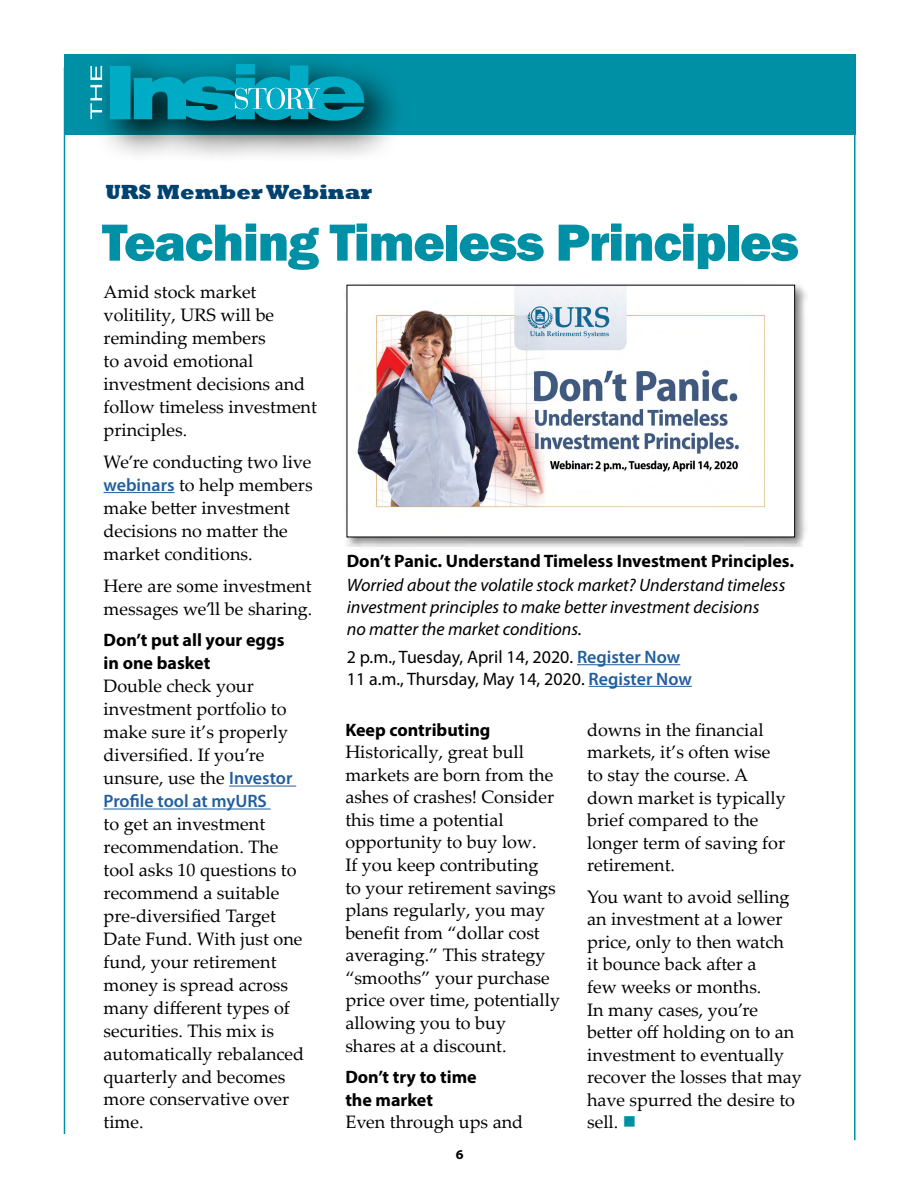
<style>
.page{position:relative;width:918px;height:1188px;background:#fff}
.page>*{position:absolute;margin:0;border:0;box-sizing:border-box;transform-origin:0 0}
.t1{font:800 54px "Franklin Gothic";letter-spacing:-.025em;color:#0090a5}
.t2{font:800 21px "Rockwell";color:#004270}
.t3{font:18px/22.5px "Palatino Linotype";color:#000}
.t4{font:italic 18px/21.6px "Myriad Pro";color:#000}
.t5{font:700 18px/23px "Myriad Pro";color:#000}
.t6{font:18px/21.6px "Myriad Pro";color:#000}
.t7{font:600 18px "Myriad Pro";color:#215e9e}
.t8{font:700 semi-expanded 13.5px "Myriad Pro";color:#000}
.s1{font-family:"Myriad Pro";font-weight:600;color:#215e9e}
.s2{font-weight:600;color:#215e9e}
.s3{color:#0090a5}
</style>
<div class="page">
<hr style="left:64px;top:68px;width:1px;height:1066px;background:#0090a5">
<div style="left:64px;top:54px;width:792px;height:81px;background:#0090a5"></div>
<svg style="left:100px;top:61px;width:295px;height:96px"></svg>
<svg style="left:110px;top:64px;width:254px;height:57px;background:#0896ab"></svg>
<svg style="left:90px;top:66px;width:12px;height:53px"></svg>
<hr style="left:854px;top:74px;width:2px;height:1066px;background:#0090a5">
<hr style="left:104px;top:492px;width:71px;height:1px;background:#215e9e">
<hr style="left:229px;top:786px;width:67px;height:1px;background:#215e9e">
<hr style="left:104px;top:809px;width:167px;height:1px;background:#215e9e">
<div style="left:343px;top:282px;width:465px;height:268px;background:#000;opacity:.5"></div>
<img style="left:349px;top:287px;width:444px;height:248px">
<hr style="left:577px;top:664px;width:103px;height:1px;background:#215e9e">
<hr style="left:589px;top:686px;width:103px;height:1px;background:#215e9e">
<p class="t2" style="left:105px;top:180px;width:268px">URS Member Webinar</p>
<h1 class="t1" style="left:102px;top:208px;width:698px">Teaching Timeless Principles</h1>
<p class="t3" style="left:104px;top:280px;width:215px;line-height:23px">Amid stock market volitility, URS will be reminding members<br>to avoid emotional investment decisions and follow timeless investment principles.</p>
<p class="t3" style="left:104px;top:450px;width:211px;line-height:23px">We’re conducting two live <span class="s1">webinars</span> to help members make better investment decisions no matter the market conditions.</p>
<p class="t3" style="left:104px;top:573px;width:210px;line-height:23px">Here are some investment messages we’ll be sharing.</p>
<p class="t5" style="left:104px;top:628px;width:182px">Don’t put all your eggs in one basket</p>
<p class="t3" style="left:104px;top:674px;width:190px;line-height:23px">Double check your investment portfolio to make sure it’s properly diversified. If you’re unsure, use the <span class="s1">Investor</span></p>
<p class="t7" style="left:104px;top:790px;width:165px">Profile tool at myURS</p>
<p class="t3" style="left:104px;top:812px;width:202px;line-height:23px">to get an investment recommendation. The tool asks 10 questions to recommend a suitable pre-diversified Target<br>Date Fund. With just one fund, your retirement money is spread across many different types of securities. This mix is automatically rebalanced quarterly and becomes more conservative over time.</p>
<p class="t5" style="left:347px;top:549px;width:449px">Don’t Panic. Understand Timeless Investment Principles.</p>
<p class="t4" style="left:347px;top:574px;width:440px">Worried about the volatile stock market? Understand timeless investment principles to make better investment decisions<br>no matter the market conditions.</p>
<p class="t6" style="left:347px;top:646px;width:347px">2 p.m., Tuesday, April 14, 2020. <span class="s2">Register Now<br></span>11 a.m., Thursday, May 14, 2020. <span class="s2">Register Now</span></p>
<p class="t5" style="left:345px;top:717px;width:147px">Keep contributing</p>
<p class="t3" style="left:345px;top:740px;width:216px">Historically, great bull markets are born from the ashes of crashes! Consider this time a potential opportunity to buy low.<br>If you keep contributing<br>to your retirement savings plans regularly, you may benefit from “dollar cost averaging.” This strategy “smooths” your purchase price over time, potentially allowing you to buy shares at a discount.</p>
<p class="t5" style="left:345px;top:1065px;width:133px;line-height:22.5px">Don’t try to time the market</p>
<p class="t3" style="left:345px;top:1110px;width:179px">Even through ups and</p>
<p class="t8" style="left:456px;top:1147px;width:9px">6</p>
<p class="t3" style="left:587px;top:718px;width:200px">downs in the financial markets, it’s often wise to stay the course. A down market is typically brief compared to the longer term of saving for retirement.</p>
<p class="t3" style="left:587px;top:885px;width:216px">You want to avoid selling an investment at a lower price, only to then watch<br>it bounce back after a<br>few weeks or months.<br>In many cases, you’re better off holding on to an investment to eventually recover the losses that may have spurred the desire to sell. <span class="s3">■</span></p>
</div>
